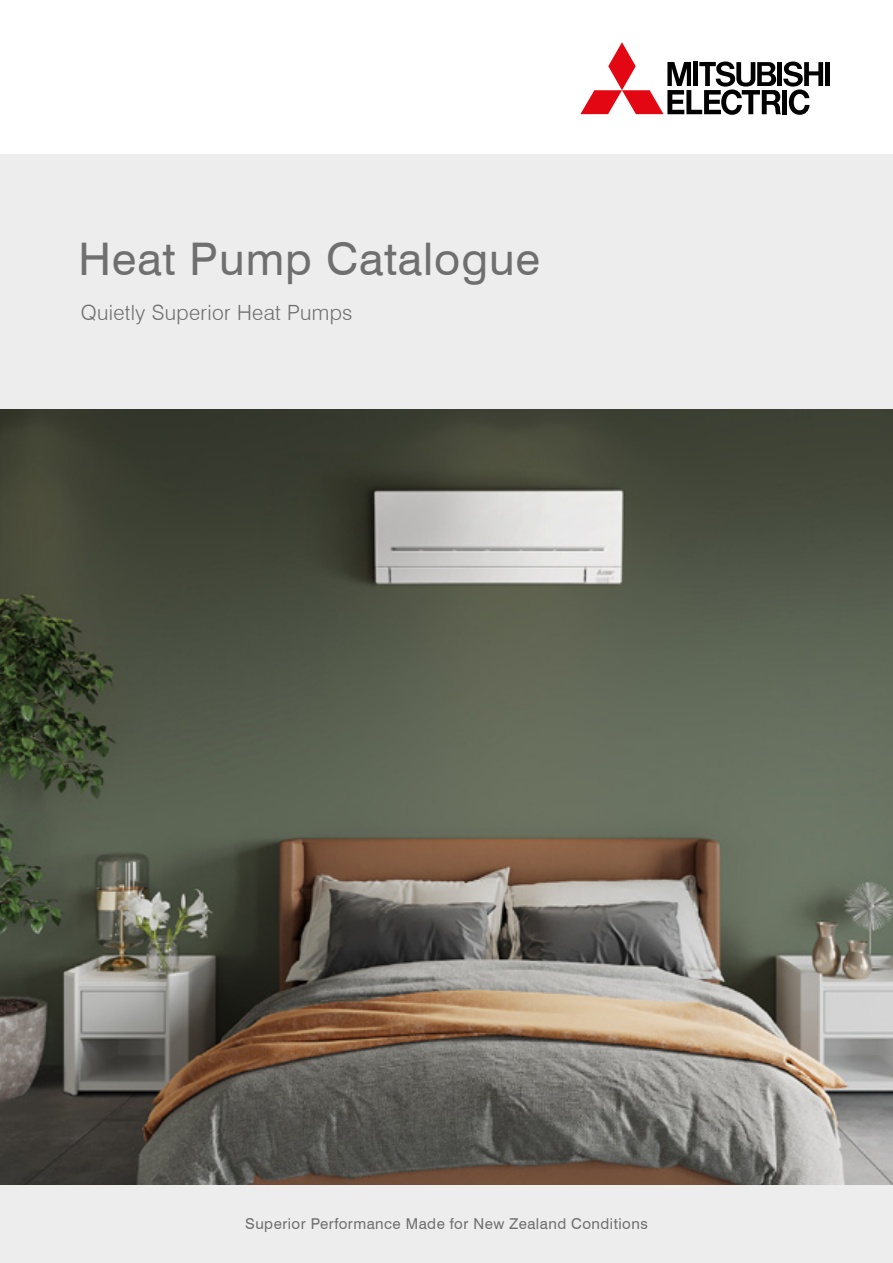
<style>
.page{position:relative;width:893px;height:1263px;background:#fff}
.page>*{position:absolute;margin:0;border:0;box-sizing:border-box;transform-origin:0 0}
.t1{font:45px "Swiss 721 BT";letter-spacing:.02em;color:#706f6f}
.t2{font:300 21px "Swiss 721 BT";letter-spacing:.015em;color:#706f6f}
.t3{font:15px "Swiss 721 BT";letter-spacing:.03em;color:#706f6f}
</style>
<div class="page">
<svg style="left:580px;top:42px;width:243px;height:73px"></svg>
<div style="left:825px;top:62px;width:5px;height:24px;background:#000"></div>
<img style="left:0;top:409px;width:893px;height:776px">
<div style="left:0;top:155px;width:893px;height:254px;background:#ededed"></div>
<div style="left:0;top:1185px;width:893px;height:78px;background:#ededed"></div>
<h1 class="t1" style="left:78px;top:232px;width:463px">Heat Pump Catalogue</h1>
<h2 class="t2" style="left:81px;top:300px;width:273px">Quietly Superior Heat Pumps</h2>
<p class="t3" style="left:245px;top:1214px;width:404px">Superior Performance Made for New Zealand Conditions</p>
</div>
